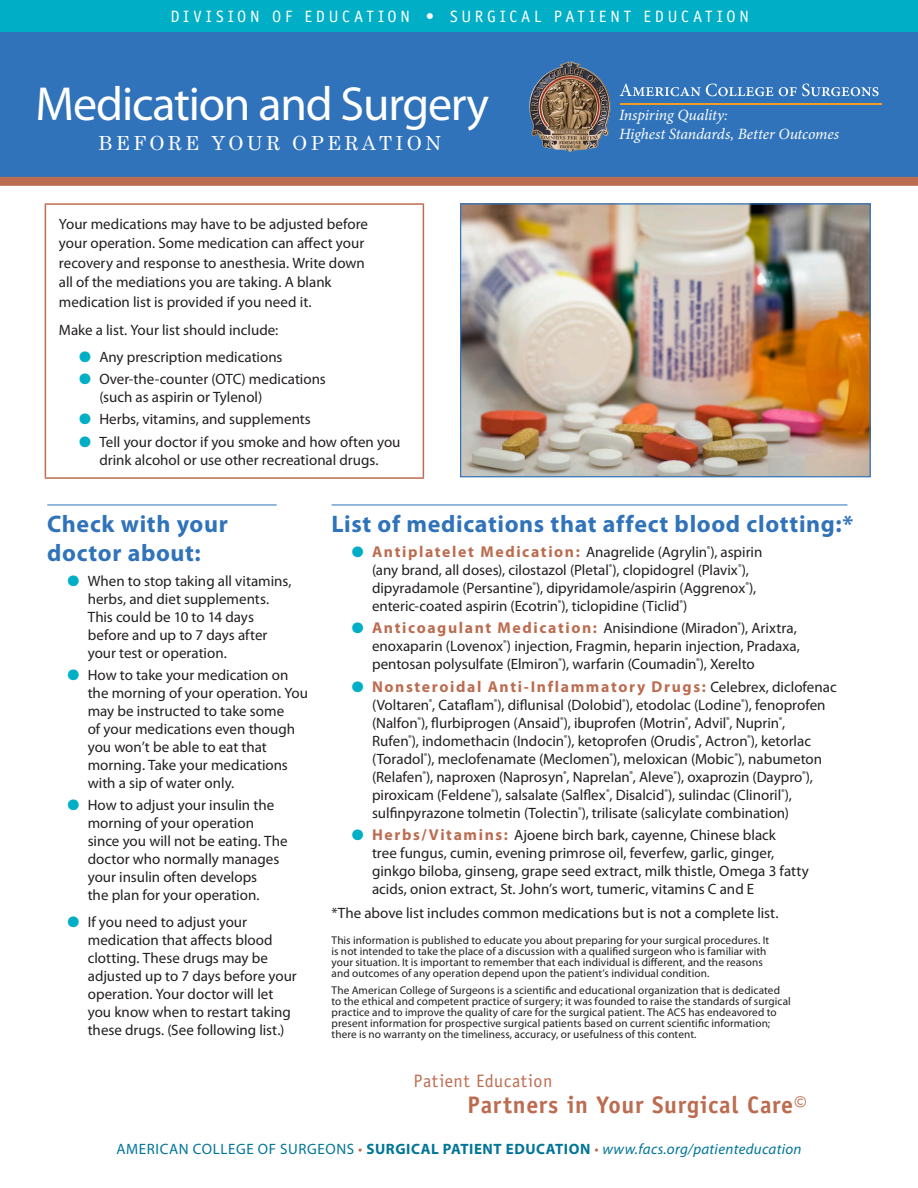
<style>
.page{position:relative;width:918px;height:1188px;background:#fff}
.page>*{position:absolute;margin:0;border:0;box-sizing:border-box;transform-origin:0 0}
.t1{font:48px "Myriad Pro";letter-spacing:-.025em;color:#fff}
.SUB{font:700 24px/28.5px "Myriad Pro";letter-spacing:.025em;color:#3073ba}
.t2{font:700 24px "Officina Sans Std";letter-spacing:.025em;color:#bc6c50}
.t3{font:19.5px "Century Schoolbook";letter-spacing:.17em;color:#fff}
.t4{font:18px "Officina Sans Std";letter-spacing:.025em;color:#bc6c50}
.t5{font:16.5px "Officina Sans Std";letter-spacing:.225em;color:#fff}
.t6{font:700 15.75px "Myriad Pro";letter-spacing:.1em;color:#bc6c50}
.t7{font:italic 15.75px/19.4px "Minion Pro";letter-spacing:-.01em;color:#fff}
.TEXT{font:15px/18px "Myriad Pro";color:#231f20}
.t8{font:italic 15px "Myriad Pro";letter-spacing:.02em;color:#007598}
.t9{font:11.25px/10.9px "Myriad Pro";letter-spacing:.01em;color:#231f20}
.s1{color:#00aec5}
.s2{font-weight:700;font-size:15.75px;color:#bc6c50}
.s3{font-weight:400;font-size:15px;color:#231f20}
.s4{font-style:normal}
.s5{font-style:normal;color:#bc6c50}
.s6{font-weight:700;font-style:normal}
</style>
<div class="page">
<div style="left:0;top:0;width:918px;height:181px;background:#3073ba"></div>
<div style="left:0;top:0;width:918px;height:31px;background:#00aec5"></div>
<img style="left:529px;top:61px;width:82px;height:91px">
<hr style="left:620px;top:104px;width:261px;height:1px;background:#f09d24">
<svg style="left:620px;top:84px;width:259px;height:12px"></svg>
<hr style="left:45px;top:205px;width:1px;height:272px;background:#bc6c50">
<hr style="left:45px;top:203px;width:379px;height:2px;background:#bc6c50">
<hr style="left:423px;top:205px;width:1px;height:272px;background:#bc6c50">
<hr style="left:45px;top:477px;width:379px;height:2px;background:#bc6c50">
<img style="left:462px;top:205px;width:407px;height:270px">
<div style="left:460px;top:203px;width:411px;height:274px;border:1px solid #3073ba"></div>
<div style="left:0;top:177px;width:918px;height:9px;background:#bc6c50"></div>
<hr style="left:332px;top:505px;width:515px;height:1px;background:#3073ba">
<hr style="left:47px;top:505px;width:230px;height:1px;background:#3073ba">
<p class="t5" style="left:171px;top:6px;width:580px">DIVISION OF EDUCATION • SURGICAL PATIENT EDUCATION</p>
<p class="t1" style="left:36px;top:74px;width:455px">Medication and Surgery</p>
<p class="t3" style="left:98px;top:126px;width:344px">BEFORE YOUR OPERATION</p>
<p class="TEXT" style="left:59px;top:214px;width:311px;line-height:19.5px">Your medications may have to be adjusted before your operation. Some medication can affect your recovery and response to anesthesia. Write down all of the mediations you are taking. A blank medication list is provided if you need it.</p>
<p class="TEXT" style="left:59px;top:321px;width:221px">Make a list. Your list should include:</p>
<p class="TEXT" style="left:79px;top:347px;width:205px"><span class="s1">●</span> Any prescription medications</p>
<p class="TEXT" style="left:99px;top:370px;width:228px;text-indent:-20px"><span class="s1">●</span> Over-the-counter (OTC) medications (such as aspirin or Tylenol)</p>
<p class="TEXT" style="left:79px;top:410px;width:233px"><span class="s1">●</span> Herbs, vitamins, and supplements</p>
<p class="TEXT" style="left:79px;top:432px;width:323px;text-align:center"><span class="s1">●</span> Tell your doctor if you smoke and how often you drink alcohol or use other recreational drugs.</p>
<p class="t7" style="left:619px;top:105px;width:221px">Inspiring Quality:<br>Highest Standards, Better Outcomes</p>
<p class="SUB" style="left:47px;top:509px;width:182px">Check with your doctor about:</p>
<p class="TEXT" style="left:88px;top:571px;width:205px;text-indent:-20px"><span class="s1">●</span> When to stop taking all vitamins, herbs, and diet supplements.<br>This could be 10 to 14 days before and up to 7 days after your test or operation.</p>
<p class="TEXT" style="left:88px;top:666px;width:222px;text-indent:-20px"><span class="s1">●</span> How to take your medication on the morning of your operation. You may be instructed to take some<br>of your medications even though you won’t be able to eat that morning. Take your medications with a sip of water only.</p>
<p class="TEXT" style="left:88px;top:796px;width:201px;text-indent:-20px"><span class="s1">●</span> How to adjust your insulin the morning of your operation since you will not be eating. The doctor who normally manages your insulin often develops<br>the plan for your operation.</p>
<p class="TEXT" style="left:88px;top:913px;width:211px;text-indent:-20px"><span class="s1">●</span> If you need to adjust your medication that affects blood clotting. These drugs may be adjusted up to 7 days before your operation. Your doctor will let you know when to restart taking these drugs. (See following list.)</p>
<p class="SUB" style="left:332px;top:509px;width:523px">List of medications that affect blood clotting:*</p>
<p class="TEXT" style="left:372px;top:543px;width:392px;text-indent:-20px"><span class="s1">●</span> <span class="s2">Antiplatelet Medication:</span> Anagrelide (Agrylin<sup>®</sup>), aspirin (any brand, all doses), cilostazol (Pletal<sup>®</sup>), clopidogrel (Plavix<sup>®</sup>), dipyradamole (Persantine<sup>®</sup>), dipyridamole/aspirin (Aggrenox<sup>®</sup>), enteric-coated aspirin (Ecotrin<sup>®</sup>), ticlopidine (Ticlid<sup>®</sup>)</p>
<p class="TEXT" style="left:372px;top:619px;width:429px;text-indent:-20px"><span class="s1">●</span> <span class="s2">Anticoagulant Medication:</span> Anisindione (Miradon<sup>®</sup>), Arixtra, enoxaparin (Lovenox<sup>®</sup>) injection, Fragmin, heparin injection, Pradaxa, pentosan polysulfate (Elmiron<sup>®</sup>), warfarin (Coumadin<sup>®</sup>), Xerelto</p>
<p class="t6" style="left:352px;top:676px;width:486px"><span class="s1">●</span> Nonsteroidal Anti-Inflammatory Drugs: <span class="s3">Celebrex, diclofenac</span></p>
<p class="TEXT" style="left:372px;top:695px;width:455px">(Voltaren<sup>®</sup>, Cataflam<sup>®</sup>), diflunisal (Dolobid<sup>®</sup>), etodolac (Lodine<sup>®</sup>), fenoprofen (Nalfon<sup>®</sup>), flurbiprogen (Ansaid<sup>®</sup>), ibuprofen (Motrin<sup>®</sup>, Advil<sup>®</sup>, Nuprin<sup>®</sup>, Rufen<sup>®</sup>), indomethacin (Indocin<sup>®</sup>), ketoprofen (Orudis<sup>®</sup>, Actron<sup>®</sup>), ketorlac (Toradol<sup>®</sup>), meclofenamate (Meclomen<sup>®</sup>), meloxican (Mobic<sup>®</sup>), nabumeton (Relafen<sup>®</sup>), naproxen (Naprosyn<sup>®</sup>, Naprelan<sup>®</sup>, Aleve<sup>®</sup>), oxaprozin (Daypro<sup>®</sup>), piroxicam (Feldene<sup>®</sup>), salsalate (Salflex<sup>®</sup>, Disalcid<sup>®</sup>), sulindac (Clinoril<sup>®</sup>), sulfinpyrazone tolmetin (Tolectin<sup>®</sup>), trilisate (salicylate combination)</p>
<p class="TEXT" style="left:372px;top:826px;width:438px;text-indent:-20px"><span class="s1">●</span> <span class="s2">Herbs/Vitamins:</span> Ajoene birch bark, cayenne, Chinese black<br>tree fungus, cumin, evening primrose oil, feverfew, garlic, ginger, ginkgo biloba, ginseng, grape seed extract, milk thistle, Omega 3 fatty acids, onion extract, St. John’s wort, tumeric, vitamins C and E</p>
<p class="TEXT" style="left:332px;top:904px;width:448px">*The above list includes common medications but is not a complete list.</p>
<p class="t9" style="left:332px;top:935px;width:439px">This information is published to educate you about preparing for your surgical procedures. It is not intended to take the place of a discussion with a qualified surgeon who is familiar with your situation. It is important to remember that each individual is different, and the reasons and outcomes of any operation depend upon the patient’s individual condition.</p>
<p class="t9" style="left:332px;top:985px;width:461px">The American College of Surgeons is a scientific and educational organization that is dedicated to the ethical and competent practice of surgery; it was founded to raise the standards of surgical practice and to improve the quality of care for the surgical patient. The ACS has endeavored to present information for prospective surgical patients based on current scientific information; there is no warranty on the timeliness, accuracy, or usefulness of this content.</p>
<p class="t4" style="left:414px;top:1071px;width:140px">Patient Education</p>
<p class="t2" style="left:468px;top:1090px;width:341px">Partners in Your Surgical Care©</p>
<p class="t8" style="left:117px;top:1140px;width:687px"><span class="s4">AMERICAN COLLEGE OF SURGEONS</span> <span class="s5">•</span> <span class="s6">SURGICAL PATIENT EDUCATION</span> <span class="s5">•</span> www.facs.org/patienteducation</p>
</div>
